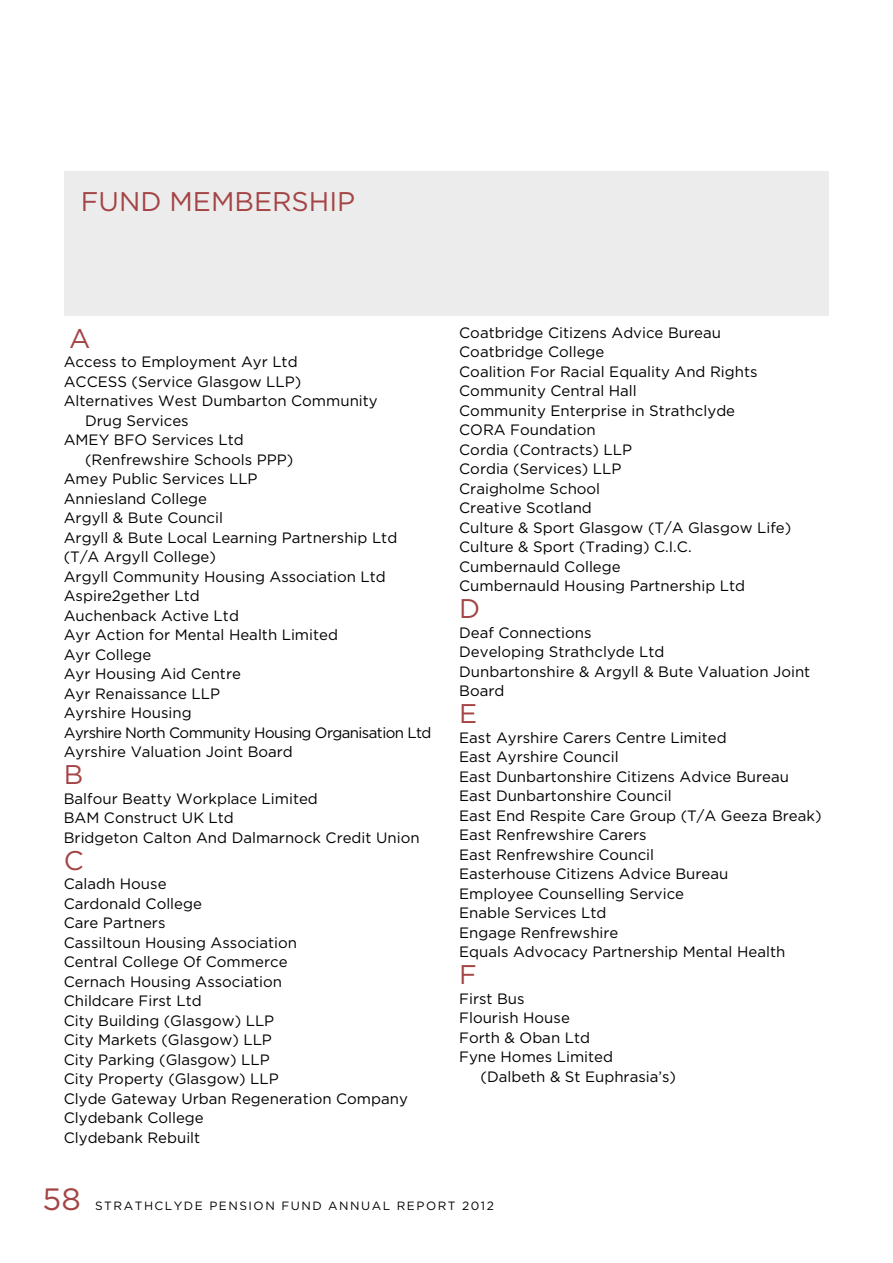
<style>
.page{position:relative;width:893px;height:1263px;background:#fff}
.page>*{position:absolute;margin:0;border:0;box-sizing:border-box;transform-origin:0 0}
.t1{font:30.9px "Gotham";color:#a44445}
.t2{font:27px "Gotham";color:#a44445}
.t3{font:15px/19.5px "Gotham";color:#000}
.t4{font:15px "Gotham";letter-spacing:-.04em;color:#000}
.t5{font:12px "Gotham";letter-spacing:.125em;color:#000}
</style>
<div class="page">
<div style="left:64px;top:171px;width:765px;height:145px;background:#ececed"></div>
<h2 class="t2" style="left:81px;top:184px;width:39px">Fund</h2>
<h2 class="t2" style="left:170px;top:184px;width:187px">MEMBERSHIP</h2>
<h2 class="t2" style="left:69px;top:321px;width:23px">A</h2>
<p class="t3" style="left:64px;top:352px;width:235px">Access to Employment Ayr Ltd</p>
<p class="t3" style="left:64px;top:371px;width:239px">ACCESS (Service Glasgow LLP)</p>
<p class="t3" style="left:64px;top:391px;width:315px">Alternatives West Dumbarton Community</p>
<p class="t3" style="left:85px;top:410px;width:105px">Drug Services</p>
<p class="t3" style="left:64px;top:430px;width:182px">AMEY BFO Services Ltd</p>
<p class="t3" style="left:85px;top:449px;width:210px">(Renfrewshire Schools PPP)</p>
<p class="t3" style="left:64px;top:469px;width:195px">Amey Public Services LLP</p>
<p class="t3" style="left:64px;top:488px;width:145px">Anniesland College</p>
<p class="t3" style="left:64px;top:508px;width:161px">Argyll &amp; Bute Council</p>
<p class="t3" style="left:64px;top:527px;width:335px">Argyll &amp; Bute Local Learning Partnership Ltd</p>
<p class="t3" style="left:64px;top:547px;width:154px">(T/A Argyll College)</p>
<p class="t3" style="left:64px;top:566px;width:324px">Argyll Community Housing Association Ltd</p>
<p class="t3" style="left:64px;top:586px;width:138px">Aspire2gether Ltd</p>
<p class="t3" style="left:64px;top:605px;width:177px">Auchenback Active Ltd</p>
<p class="t3" style="left:64px;top:625px;width:276px">Ayr Action for Mental Health Limited</p>
<p class="t3" style="left:64px;top:644px;width:89px">Ayr College</p>
<p class="t3" style="left:64px;top:664px;width:179px">Ayr Housing Aid Centre</p>
<p class="t3" style="left:64px;top:683px;width:158px">Ayr Renaissance LLP</p>
<p class="t3" style="left:64px;top:703px;width:129px">Ayrshire Housing</p>
<p class="t4" style="left:64px;top:723px;width:369px">Ayrshire North Community Housing Organisation Ltd</p>
<p class="t3" style="left:64px;top:742px;width:231px">Ayrshire Valuation Joint Board</p>
<h2 class="t2" style="left:64px;top:758px;width:21px">B</h2>
<p class="t3" style="left:64px;top:788px;width:357px">Balfour Beatty Workplace Limited<br>BAM Construct UK Ltd<br>Bridgeton Calton And Dalmarnock Credit Union</p>
<h2 class="t2" style="left:64px;top:843px;width:21px">C</h2>
<p class="t3" style="left:64px;top:874px;width:346px">Caladh House<br>Cardonald College<br>Care Partners<br>Cassiltoun Housing Association<br>Central College Of Commerce<br>Cernach Housing Association<br>Childcare First Ltd<br>City Building (Glasgow) LLP<br>City Markets (Glasgow) LLP<br>City Parking (Glasgow) LLP<br>City Property (Glasgow) LLP<br>Clyde Gateway Urban Regeneration Company<br>Clydebank College<br>Clydebank Rebuilt</p>
<p class="t3" style="left:459px;top:322px;width:334px">Coatbridge Citizens Advice Bureau<br>Coatbridge College<br>Coalition For Racial Equality And Rights<br>Community Central Hall<br>Community Enterprise in Strathclyde<br>CORA Foundation<br>Cordia (Contracts) LLP<br>Cordia (Services) LLP<br>Craigholme School<br>Creative Scotland<br>Culture &amp; Sport Glasgow (T/A Glasgow Life)<br>Culture &amp; Sport (Trading) C.I.C.<br>Cumbernauld College<br>Cumbernauld Housing Partnership Ltd</p>
<h2 class="t2" style="left:459px;top:591px;width:23px">D</h2>
<p class="t3" style="left:459px;top:622px;width:353px">Deaf Connections<br>Developing Strathclyde Ltd<br>Dunbartonshire &amp; Argyll &amp; Bute Valuation Joint<br>Board</p>
<h2 class="t2" style="left:459px;top:696px;width:20px">E</h2>
<p class="t3" style="left:459px;top:727px;width:364px">East Ayrshire Carers Centre Limited<br>East Ayrshire Council<br>East Dunbartonshire Citizens Advice Bureau<br>East Dunbartonshire Council<br>East End Respite Care Group (T/A Geeza Break)<br>East Renfrewshire Carers<br>East Renfrewshire Council<br>Easterhouse Citizens Advice Bureau<br>Employee Counselling Service<br>Enable Services Ltd<br>Engage Renfrewshire<br>Equals Advocacy Partnership Mental Health</p>
<h2 class="t2" style="left:459px;top:957px;width:19px">F</h2>
<p class="t3" style="left:459px;top:988px;width:67px">First Bus</p>
<p class="t3" style="left:459px;top:1008px;width:112px">Flourish House</p>
<p class="t3" style="left:459px;top:1027px;width:132px">Forth &amp; Oban Ltd</p>
<p class="t3" style="left:459px;top:1047px;width:155px">Fyne Homes Limited</p>
<p class="t3" style="left:480px;top:1066px;width:197px">(Dalbeth &amp; St Euphrasia’s)</p>
<h1 class="t1" style="left:43px;top:1179px;width:40px">58</h1>
<p class="t5" style="left:95px;top:1198px;width:400px">STRATHCLYDE PENSION FUND ANNUAL REPORT 2012</p>
</div>
